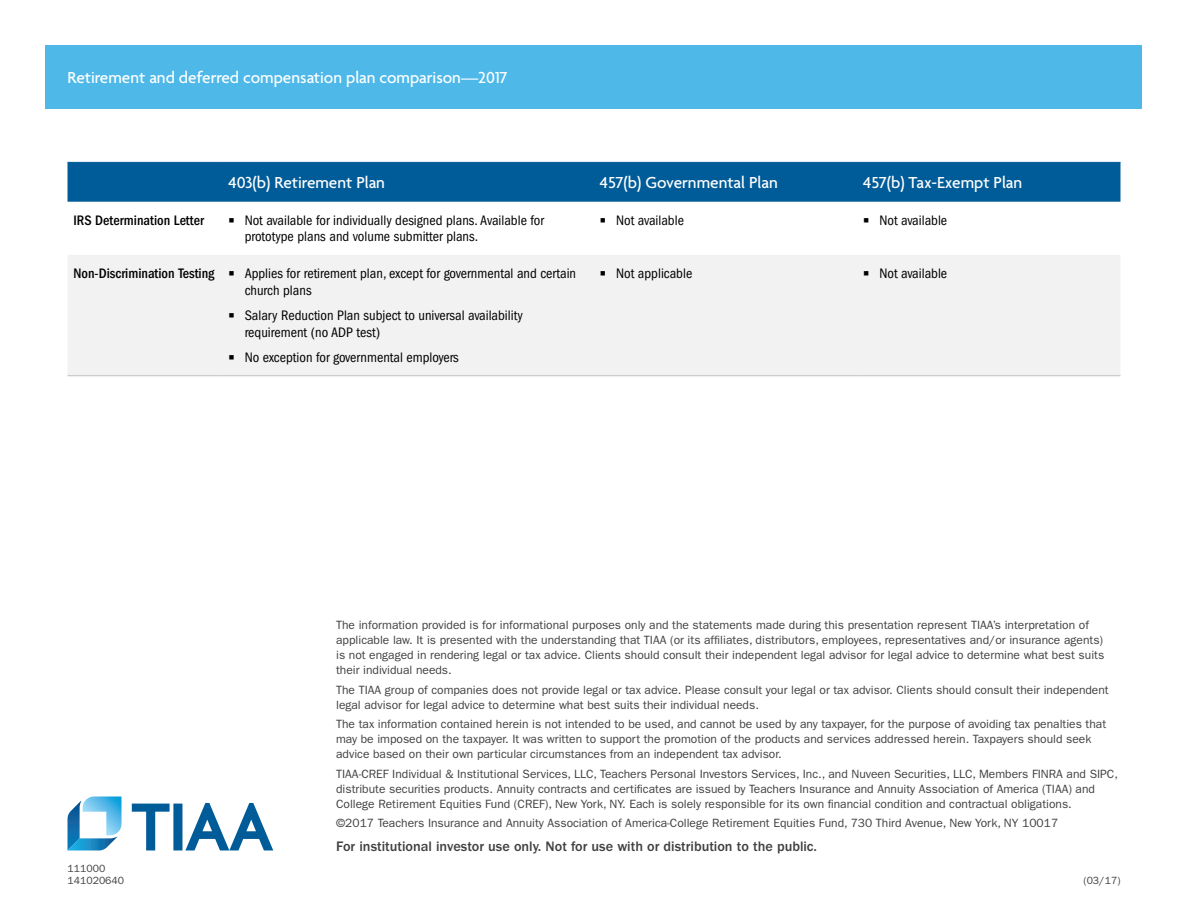
<style>
.page{position:relative;width:1188px;height:918px;background:#fff}
.page>*{position:absolute;margin:0;border:0;box-sizing:border-box;transform-origin:0 0}
.t1{font:500 17.25px "Agenda";color:#fff}
.t2{font:condensed 14.25px/16.5px "ITC Franklin Gothic Std";color:#000}
.t3{font:500 14.25px "ITC Franklin Gothic Std";color:#404040}
.t4{font:500 condensed 14.25px "ITC Franklin Gothic Std";color:#000}
.t5{font:12px/15px "ITC Franklin Gothic Std";color:#404040}
.t6{font:10.5px/12px "ITC Franklin Gothic Std";color:#404040}
</style>
<div class="page">
<div style="left:46px;top:46px;width:1096px;height:63px;background:#4eb9e9"></div>
<div style="left:68px;top:163px;width:1052px;height:39px;background:#005c98"></div>
<div style="left:68px;top:255px;width:1052px;height:120px;background:#f2f2f2"></div>
<hr style="left:68px;top:162px;width:154px;height:1px;background:#005c98">
<hr style="left:222px;top:162px;width:372px;height:1px;background:#005c98">
<hr style="left:857px;top:375px;width:263px;height:1px;background:#bfbfbf">
<hr style="left:594px;top:162px;width:263px;height:1px;background:#005c98">
<hr style="left:857px;top:162px;width:263px;height:1px;background:#005c98">
<hr style="left:68px;top:375px;width:154px;height:1px;background:#bfbfbf">
<hr style="left:222px;top:375px;width:372px;height:1px;background:#bfbfbf">
<hr style="left:594px;top:375px;width:263px;height:1px;background:#bfbfbf">
<svg style="left:132px;top:803px;width:141px;height:47px"></svg>
<svg style="left:67px;top:796px;width:55px;height:55px"></svg>
<svg style="left:229px;top:271px;width:5px;height:5px"></svg>
<svg style="left:229px;top:313px;width:5px;height:5px"></svg>
<svg style="left:229px;top:355px;width:5px;height:5px"></svg>
<svg style="left:601px;top:271px;width:4px;height:5px"></svg>
<svg style="left:864px;top:271px;width:5px;height:5px"></svg>
<h1 class="t1" style="left:68px;top:68px;width:442px">Retirement and deferred compensation plan comparison—2017</h1>
<h1 class="t1" style="left:228px;top:173px;width:158px">403(b) Retirement Plan</h1>
<h1 class="t1" style="left:600px;top:173px;width:179px">457(b) Governmental Plan</h1>
<h1 class="t1" style="left:863px;top:173px;width:161px">457(b) Tax-Exempt Plan</h1>
<p class="t4" style="left:74px;top:212px;width:132px">IRS Determination Letter</p>
<p class="t2" style="left:245px;top:212px;width:301px">Not available for individually designed plans. Available for prototype plans and volume submitter plans.</p>
<p class="t2" style="left:616px;top:212px;width:69px">Not available</p>
<p class="t2" style="left:879px;top:212px;width:69px">Not available</p>
<p class="t4" style="left:73px;top:265px;width:143px">Non-Discrimination Testing</p>
<p class="t2" style="left:245px;top:265px;width:333px">Applies for retirement plan, except for governmental and certain church plans</p>
<p class="t2" style="left:245px;top:307px;width:280px">Salary Reduction Plan subject to universal availability requirement (no ADP test)</p>
<p class="t2" style="left:245px;top:349px;width:216px">No exception for governmental employers</p>
<p class="t2" style="left:616px;top:265px;width:78px">Not applicable</p>
<p class="t2" style="left:879px;top:265px;width:69px">Not available</p>
<p class="t6" style="left:68px;top:863px;width:58px">111000<br>141020640</p>
<p class="t5" style="left:336px;top:618px;width:770px">The information provided is for informational purposes only and the statements made during this presentation represent TIAA’s interpretation of applicable law. It is presented with the understanding that TIAA (or its affiliates, distributors, employees, representatives and/or insurance agents) is not engaged in rendering legal or tax advice. Clients should consult their independent legal advisor for legal advice to determine what best suits their individual needs.</p>
<p class="t5" style="left:336px;top:682px;width:774px">The TIAA group of companies does not provide legal or tax advice. Please consult your legal or tax advisor. Clients should consult their independent legal advisor for legal advice to determine what best suits their individual needs.</p>
<p class="t5" style="left:336px;top:717px;width:772px">The tax information contained herein is not intended to be used, and cannot be used by any taxpayer, for the purpose of avoiding tax penalties that may be imposed on the taxpayer. It was written to support the promotion of the products and services addressed herein. Taxpayers should seek advice based on their own particular circumstances from an independent tax advisor.</p>
<p class="t5" style="left:336px;top:766px;width:783px">TIAA-CREF Individual &amp; Institutional Services, LLC, Teachers Personal Investors Services, Inc., and Nuveen Securities, LLC, Members FINRA and SIPC, distribute securities products. Annuity contracts and certificates are issued by Teachers Insurance and Annuity Association of America (TIAA) and<br>College Retirement Equities Fund (CREF), New York, NY. Each is solely responsible for its own financial condition and contractual obligations.</p>
<p class="t5" style="left:336px;top:816px;width:724px">©2017 Teachers Insurance and Annuity Association of America-College Retirement Equities Fund, 730 Third Avenue, New York, NY 10017</p>
<p class="t3" style="left:336px;top:838px;width:483px">For institutional investor use only. Not for use with or distribution to the public.</p>
<p class="t6" style="left:1084px;top:875px;width:38px">(03/17)</p>
</div>
